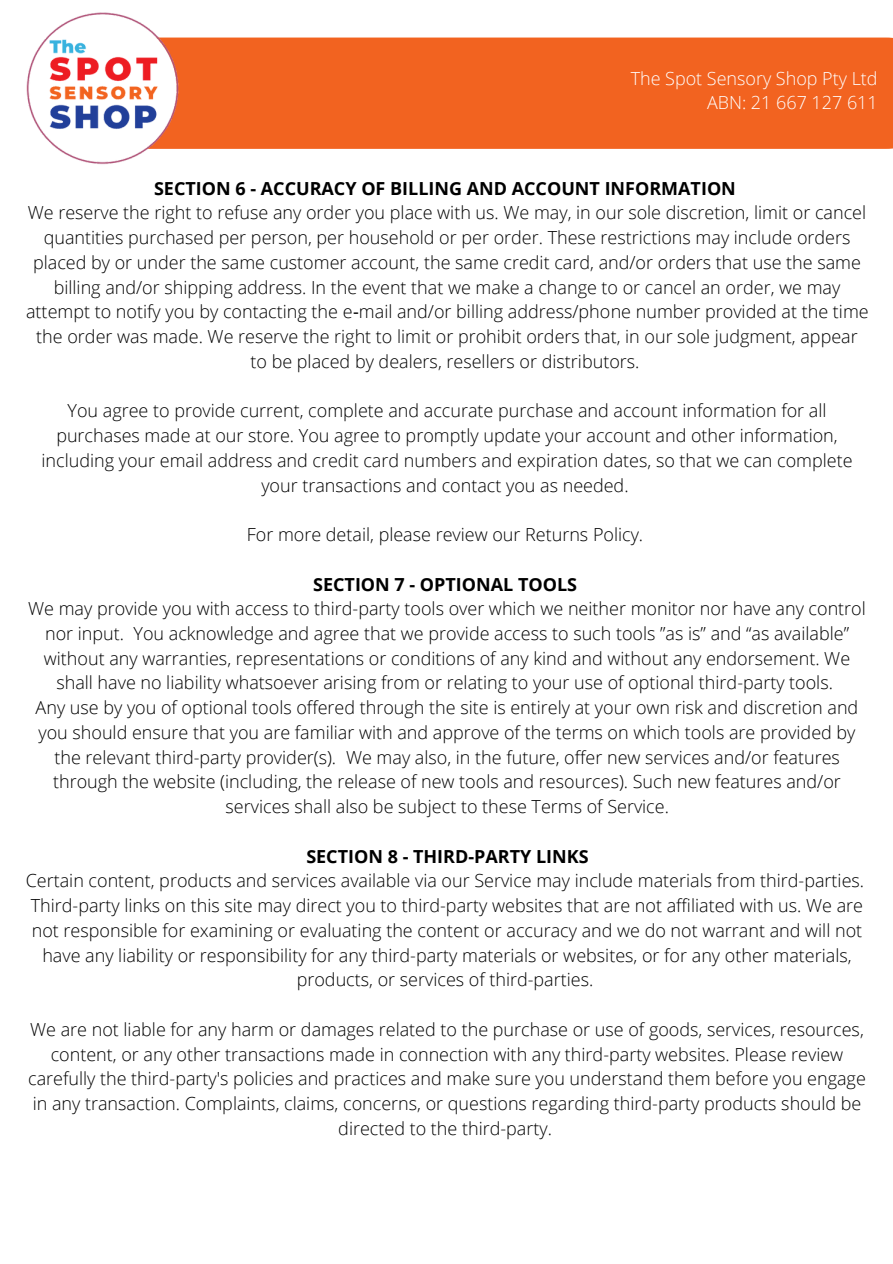
<style>
.page{position:relative;width:893px;height:1264px;background:#fff}
.page>*{position:absolute;margin:0;border:0;box-sizing:border-box;transform-origin:0 0}
.t1{font:300 18px/24.8px "Open Sans";color:#000;text-align:center}
.t2{font:700 18px "Open Sans";color:#000}
.t3{font:300 18px "Open Sans";color:#fff}
.s1{font-family:"Noto Sans";font-weight:400}
</style>
<div class="page">
<div style="left:179px;top:38px;width:713px;height:111px;background:#f26320"></div>
<img style="left:26px;top:12px;width:153px;height:153px">
<p class="t3" style="left:630px;top:65px;width:248px">The Spot Sensory Shop Pty Ltd</p>
<p class="t3" style="left:707px;top:90px;width:172px">ABN: 21 667 127 611</p>
<p class="t2" style="left:154px;top:175px;width:583px">SECTION 6 - ACCURACY OF BILLING AND ACCOUNT INFORMATION</p>
<p class="t1" style="left:26px;top:200px;width:844px">We reserve the right to refuse any order you place with us. We may, in our sole discretion, limit or cancel quantities purchased per person, per household or per order. These restrictions may include orders placed by or under the same customer account, the same credit card, and/or orders that use the same billing and/or shipping address. In the event that we make a change to or cancel an order, we may attempt to notify you by contacting the e<span class="s1">‑</span>mail and/or billing address/phone number provided at the time the order was made. We reserve the right to limit or prohibit orders that, in our sole judgment, appear<br>to be placed by dealers, resellers or distributors.</p>
<p class="t1" style="left:41px;top:398px;width:812px">You agree to provide current, complete and accurate purchase and account information for all purchases made at our store. You agree to promptly update your account and other information, including your email address and credit card numbers and expiration dates, so that we can complete your transactions and contact you as needed.</p>
<p class="t1" style="left:247px;top:521px;width:398px">For more detail, please review our Returns Policy.</p>
<p class="t2" style="left:313px;top:571px;width:265px">SECTION 7 - OPTIONAL TOOLS</p>
<p class="t1" style="left:28px;top:596px;width:839px">We may provide you with access to third-party tools over which we neither monitor nor have any control nor input. You acknowledge and agree that we provide access to such tools ”as is” and “as available” without any warranties, representations or conditions of any kind and without any endorsement. We shall have no liability whatsoever arising from or relating to your use of optional third-party tools.</p>
<p class="t1" style="left:36px;top:695px;width:824px">Any use by you of optional tools offered through the site is entirely at your own risk and discretion and you should ensure that you are familiar with and approve of the terms on which tools are provided by the relevant third-party provider(s). We may also, in the future, offer new services and/or features through the website (including, the release of new tools and resources). Such new features and/or services shall also be subject to these Terms of Service.</p>
<p class="t2" style="left:306px;top:843px;width:284px">SECTION 8 - THIRD-PARTY LINKS</p>
<p class="t1" style="left:26px;top:868px;width:839px">Certain content, products and services available via our Service may include materials from third-parties.</p>
<p class="t1" style="left:31px;top:892px;width:833px">Third-party links on this site may direct you to third-party websites that are not affiliated with us. We are not responsible for examining or evaluating the content or accuracy and we do not warrant and will not have any liability or responsibility for any third-party materials or websites, or for any other materials, products, or services of third-parties.</p>
<p class="t1" style="left:28px;top:1016px;width:839px">We are not liable for any harm or damages related to the purchase or use of goods, services, resources, content, or any other transactions made in connection with any third-party websites. Please review carefully the third-party's policies and practices and make sure you understand them before you engage in any transaction. Complaints, claims, concerns, or questions regarding third-party products should be directed to the third-party.</p>
</div>
